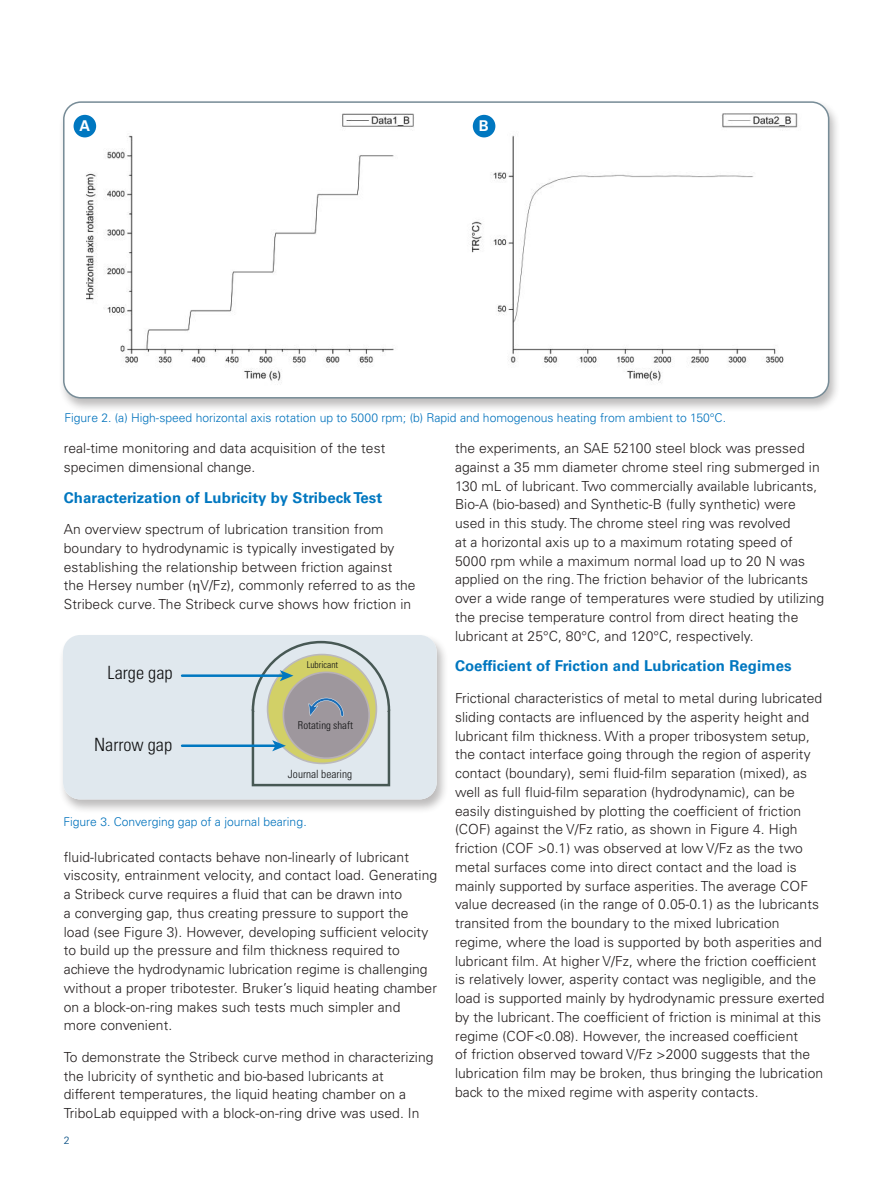
<style>
.page{position:relative;width:893px;height:1187px;background:#fff}
.page>*{position:absolute;margin:0;border:0;box-sizing:border-box;transform-origin:0 0}
.t1{font:300 condensed 18.3px "Univers LT Std";color:#111213}
.t2{font:700 15px "Univers LT Std";letter-spacing:.005em;color:#0077c0}
.t3{font:700 14.85px "Univers LT Std";color:#fff}
.t4{font:300 13.8px/18.8px "Univers LT Std";letter-spacing:.005em;color:#241f1f}
.t5{font:300 12.15px "Univers LT Std";color:#0072bc}
.t6{font:300 condensed 11.4px "Univers LT Std";color:#111213}
.t7{font:300 condensed 10.8px "Univers LT Std";color:#111213}
.t8{font:300 10.5px "Univers LT Std";color:#004a80}
.t9{font:300 condensed 9.45px "Univers LT Std";color:#111213}
</style>
<div class="page">
<div style="left:58px;top:99px;width:783px;height:314px;background:#241f1f;opacity:.3"></div>
<img style="left:64px;top:102px;width:765px;height:296px">
<div style="left:63px;top:101px;width:766px;height:297px;border:2px solid #778c97;border-radius:17px"></div>
<div style="left:58px;top:633px;width:390px;height:181px;background:#241f1f;opacity:.3"></div>
<div style="left:63px;top:635px;width:374px;height:164px;background:#e0e8ee"></div>
<hr style="left:182px;top:674px;width:102px;height:3px;background:#0077c0">
<hr style="left:182px;top:744px;width:94px;height:3px;background:#0077c0">
<svg style="left:250px;top:639px;width:141px;height:148px;background:#bdc2b9"></svg>
<div style="left:74px;top:115px;width:22px;height:22px;background:#0077c0;border-radius:50%"></div>
<div style="left:473px;top:115px;width:22px;height:22px;background:#0077c0;border-radius:50%"></div>
<p class="t3" style="left:79px;top:117px;width:12px">A</p>
<p class="t3" style="left:479px;top:117px;width:11px">B</p>
<p class="t5" style="left:64px;top:410px;width:663px">Figure 2. (a) High-speed horizontal axis rotation up to 5000 rpm; (b) Rapid and homogenous heating from ambient to 150°C.</p>
<p class="t4" style="left:64px;top:439px;width:323px">real-time monitoring and data acquisition of the test specimen dimensional change.</p>
<p class="t2" style="left:64px;top:488px;width:320px">Characterization of Lubricity by Stribeck Test</p>
<p class="t4" style="left:64px;top:520px;width:353px">An overview spectrum of lubrication transition from boundary to hydrodynamic is typically investigated by establishing the relationship between friction against the Hersey number ( V/Fz), commonly referred to as the Stribeck curve. The Stribeck curve shows how friction in</p>
<h1 class="t1" style="left:108px;top:662px;width:66px">Large gap</h1>
<h1 class="t1" style="left:94px;top:733px;width:80px">Narrow gap</h1>
<p class="t9" style="left:307px;top:659px;width:33px">Lubricant</p>
<p class="t7" style="left:298px;top:718px;width:57px">Rotating shaft</p>
<p class="t6" style="left:288px;top:767px;width:66px">Journal bearing</p>
<p class="t5" style="left:63px;top:814px;width:245px">Figure 3. Converging gap of a journal bearing.</p>
<p class="t4" style="left:64px;top:847px;width:375px">fluid-lubricated contacts behave non-linearly of lubricant viscosity, entrainment velocity, and contact load. Generating a Stribeck curve requires a fluid that can be drawn into<br>a converging gap, thus creating pressure to support the load (see Figure 3). However, developing sufficient velocity to build up the pressure and film thickness required to achieve the hydrodynamic lubrication regime is challenging without a proper tribotester. Bruker’s liquid heating chamber on a block-on-ring makes such tests much simpler and<br>more convenient.</p>
<p class="t4" style="left:64px;top:1047px;width:371px">To demonstrate the Stribeck curve method in characterizing the lubricity of synthetic and bio-based lubricants at different temperatures, the liquid heating chamber on a TriboLab equipped with a block-on-ring drive was used. In</p>
<p class="t8" style="left:64px;top:1133px;width:7px">2</p>
<p class="t4" style="left:455px;top:439px;width:371px">the experiments, an SAE 52100 steel block was pressed against a 35 mm diameter chrome steel ring submerged in 130 mL of lubricant. Two commercially available lubricants, Bio-A (bio-based) and Synthetic-B (fully synthetic) were used in this study. The chrome steel ring was revolved<br>at a horizontal axis up to a maximum rotating speed of 5000 rpm while a maximum normal load up to 20 N was applied on the ring. The friction behavior of the lubricants over a wide range of temperatures were studied by utilizing the precise temperature control from direct heating the lubricant at 25°C, 80°C, and 120°C, respectively.</p>
<p class="t2" style="left:455px;top:657px;width:338px">Coefficient of Friction and Lubrication Regimes</p>
<p class="t4" style="left:455px;top:688px;width:371px">Frictional characteristics of metal to metal during lubricated sliding contacts are influenced by the asperity height and lubricant film thickness. With a proper tribosystem setup, the contact interface going through the region of asperity contact (boundary), semi fluid-film separation (mixed), as well as full fluid-film separation (hydrodynamic), can be easily distinguished by plotting the coefficient of friction (COF) against the V/Fz ratio, as shown in Figure 4. High friction (COF &gt;0.1) was observed at low V/Fz as the two metal surfaces come into direct contact and the load is mainly supported by surface asperities. The average COF value decreased (in the range of 0.05-0.1) as the lubricants transited from the boundary to the mixed lubrication regime, where the load is supported by both asperities and lubricant film. At higher V/Fz, where the friction coefficient is relatively lower, asperity contact was negligible, and the load is supported mainly by hydrodynamic pressure exerted by the lubricant. The coefficient of friction is minimal at this regime (COF&lt;0.08). However, the increased coefficient<br>of friction observed toward V/Fz &gt;2000 suggests that the lubrication film may be broken, thus bringing the lubrication back to the mixed regime with asperity contacts.</p>
</div>
